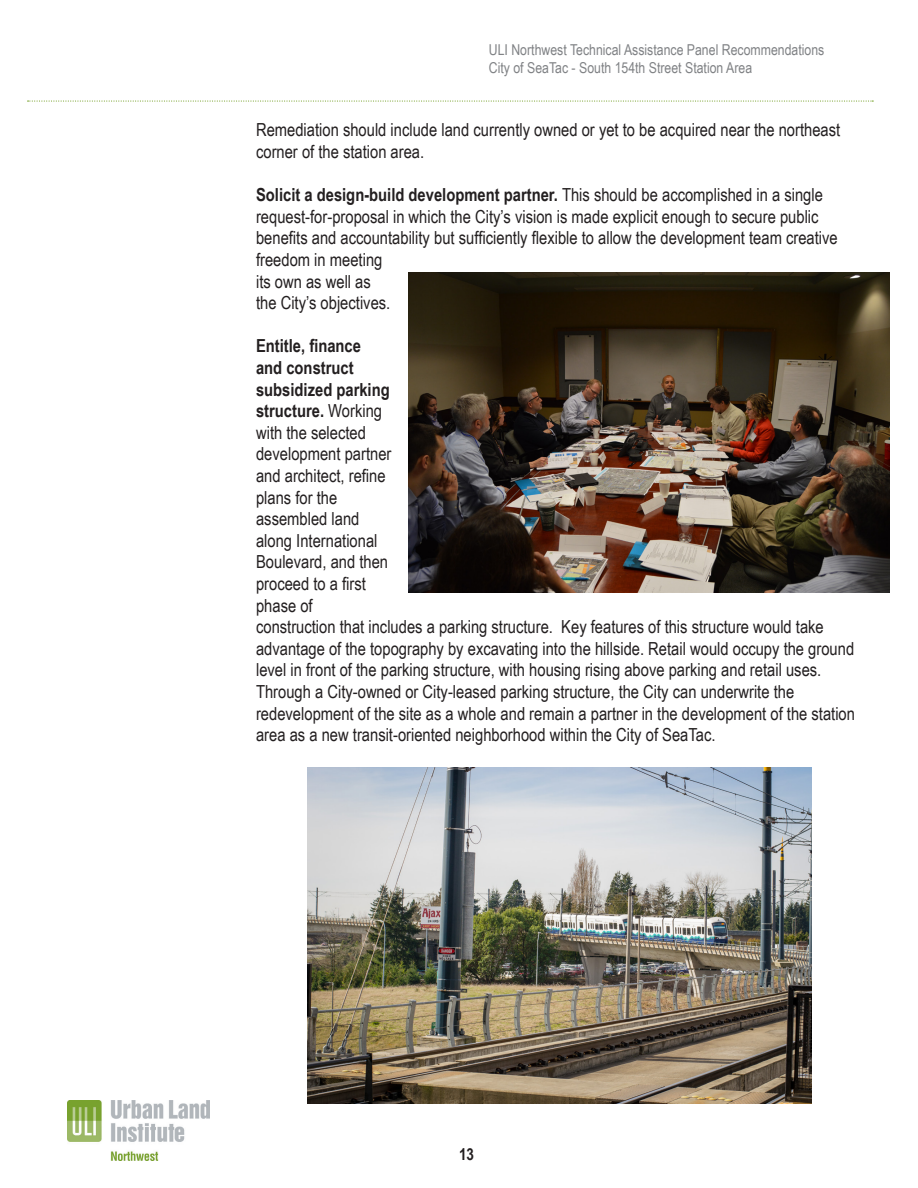
<style>
.page{position:relative;width:918px;height:1188px;background:#fff}
.page>*{position:absolute;margin:0;border:0;box-sizing:border-box;transform-origin:0 0}
.t1{font:18px/21.6px "Arial Narrow";color:#231f20}
.t2{font:700 18px "Arial Narrow";color:#231f20}
.t3{font:700 16.5px "Arial Narrow";color:#231f20}
.t4{font:15px/18px "Arial Narrow";color:#808285}
.s1{font-weight:400}
.s2{font-weight:700}
</style>
<div class="page">
<svg style="left:28px;top:100px;width:845px;height:2px"></svg>
<img style="left:68px;top:1101px;width:142px;height:60px">
<img style="left:307px;top:767px;width:504px;height:336px">
<img style="left:408px;top:273px;width:481px;height:319px">
<p class="t4" style="left:489px;top:40px;width:337px">ULI Northwest Technical Assistance Panel Recommendations<br>City of SeaTac - South 154th Street Station Area</p>
<p class="t1" style="left:256px;top:119px;width:586px">Remediation should include land currently owned or yet to be acquired near the northeast corner of the station area.</p>
<p class="t2" style="left:256px;top:181px;width:568px">Solicit a design-build development partner. <span class="s1">This should be accomplished in a single</span></p>
<p class="t1" style="left:256px;top:205px;width:583px">request-for-proposal in which the City’s vision is made explicit enough to secure public benefits and accountability but sufficiently flexible to allow the development team creative freedom in meeting<br>its own as well as<br>the City’s objectives.</p>
<p class="t1" style="left:256px;top:335px;width:137px"><span class="s2">Entitle, finance and construct subsidized parking structure.</span> Working with the selected development partner and architect, refine plans for the</p>
<p class="t1" style="left:256px;top:507px;width:600px">assembled land<br>along International<br>Boulevard, and then<br>proceed to a first<br>phase of<br>construction that includes a parking structure. Key features of this structure would take advantage of the topography by excavating into the hillside. Retail would occupy the ground level in front of the parking structure, with housing rising above parking and retail uses.<br>Through a City-owned or City-leased parking structure, the City can underwrite the redevelopment of the site as a whole and remain a partner in the development of the station area as a new transit-oriented neighborhood within the City of SeaTac.</p>
<p class="t3" style="left:459px;top:1141px;width:17px">13</p>
</div>
